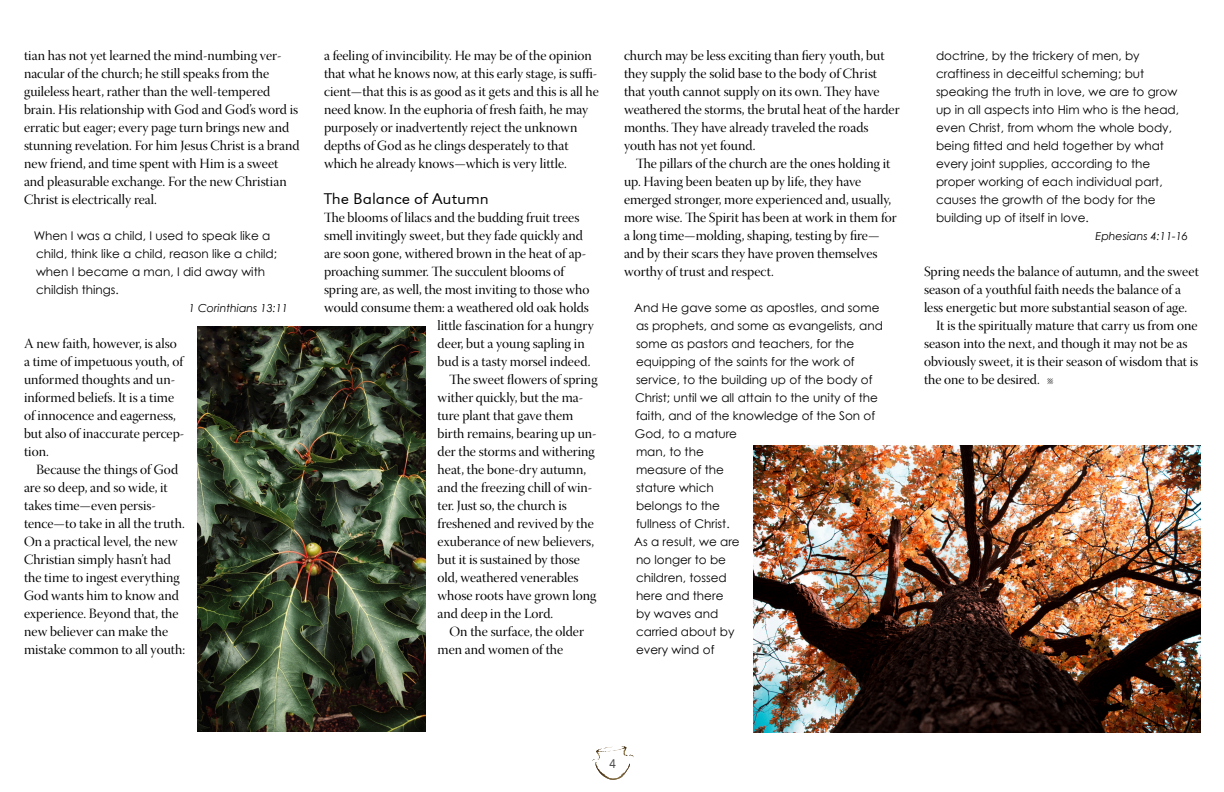
<style>
.page{position:relative;width:1224px;height:792px;background:#fff}
.page>*{position:absolute;margin:0;border:0;box-sizing:border-box;transform-origin:0 0}
.t1{font:16px "URW Grotesk T Ligh Extr Wide";color:#000}
.t2{font:14px/18px "Warnock Pro Disp";color:#000}
.t3{font:13px "URW Grotesk T Ligh";color:#4d4d4d}
.t4{font:12px/18px "Century Gothic";color:#000}
.t5{font:italic 11px "Century Gothic";color:#000}
</style>
<div class="page">
<svg style="left:592px;top:746px;width:42px;height:34px"></svg>
<img style="left:198px;top:327px;width:228px;height:405px">
<img style="left:753px;top:446px;width:447px;height:286px">
<p class="t2" style="left:24px;top:48px;width:277px">tian has not yet learned the mind-numbing ver&shy;nacular of the church; he still speaks from the guileless heart, rather than the well-tempered brain. His relationship with God and God’s word is erratic but eager; every page turn brings new and stunning revelation. For him Jesus Christ is a brand new friend, and time spent with Him is a sweet and pleasurable exchange. For the new Christian Christ is electrically real.</p>
<p class="t4" style="left:34px;top:228px;width:245px">When I was a child, I used to speak like a child, think like a child, reason like a child; when I became a man, I did away with childish things.</p>
<p class="t5" style="left:189px;top:304px;width:101px">1 Corinthians 13:11</p>
<p class="t2" style="left:24px;top:336px;width:162px">A new faith, however, is also a time of impetuous youth, of unformed thoughts and un&shy;informed beliefs. It is a time of innocence and eagerness, but also of inaccurate percep&shy;tion.</p>
<p class="t2" style="left:24px;top:462px;width:163px;text-indent:12px">Because the things of God are so deep, and so wide, it takes time—even persis&shy;tence—to take in all the truth.<br>On a practical level, the new<br>Christian simply hasn’t had the time to ingest everything<br>God wants him to know and experience. Beyond that, the new believer can make the mistake common to all youth:</p>
<p class="t2" style="left:324px;top:48px;width:276px">a feeling of invincibility. He may be of the opinion that what he knows now, at this early stage, is suffi&shy;cient—that this is as good as it gets and this is all he need know. In the euphoria of fresh faith, he may purposely or inadvertently reject the unknown depths of God as he clings desperately to that which he already knows—which is very little.</p>
<p class="t1" style="left:324px;top:192px;width:166px">The Balance of Autumn</p>
<p class="t2" style="left:324px;top:210px;width:257px">The blooms of lilacs and the budding fruit trees</p>
<p class="t2" style="left:324px;top:228px;width:261px">smell invitingly sweet, but they fade quickly and</p>
<p class="t2" style="left:324px;top:246px;width:264px">are soon gone, withered brown in the heat of ap-</p>
<p class="t2" style="left:324px;top:264px;width:242px">proaching summer. The succulent blooms of</p>
<p class="t2" style="left:324px;top:282px;width:267px">spring are, as well, the most inviting to those who</p>
<p class="t2" style="left:324px;top:300px;width:266px">would consume them: a weathered old oak holds</p>
<p class="t2" style="left:438px;top:318px;width:158px">little fascination for a hungry</p>
<p class="t2" style="left:438px;top:336px;width:149px">deer, but a young sapling in</p>
<p class="t2" style="left:438px;top:354px;width:154px">bud is a tasty morsel indeed.</p>
<p class="t2" style="left:450px;top:372px;width:150px">The sweet flowers of spring</p>
<p class="t2" style="left:438px;top:390px;width:147px">wither quickly, but the ma-</p>
<p class="t2" style="left:438px;top:408px;width:137px">ture plant that gave them</p>
<p class="t2" style="left:438px;top:426px;width:161px">birth remains, bearing up un-</p>
<p class="t2" style="left:438px;top:444px;width:159px">der the storms and withering</p>
<p class="t2" style="left:438px;top:462px;width:150px">heat, the bone-dry autumn,</p>
<p class="t2" style="left:438px;top:480px;width:156px">and the freezing chill of win-</p>
<p class="t2" style="left:438px;top:498px;width:131px">ter. Just so, the church is</p>
<p class="t2" style="left:438px;top:516px;width:158px">freshened and revived by the</p>
<p class="t2" style="left:438px;top:534px;width:158px">exuberance of new believers,</p>
<p class="t2" style="left:438px;top:552px;width:144px">but it is sustained by those</p>
<p class="t2" style="left:438px;top:570px;width:142px">old, weathered venerables</p>
<p class="t2" style="left:438px;top:588px;width:160px">whose roots have grown long</p>
<p class="t2" style="left:438px;top:606px;width:117px">and deep in the Lord.</p>
<p class="t2" style="left:450px;top:624px;width:136px">On the surface, the older</p>
<p class="t2" style="left:438px;top:642px;width:127px">men and women of the</p>
<p class="t2" style="left:624px;top:48px;width:277px">church may be less exciting than fiery youth, but they supply the solid base to the body of Christ that youth cannot supply on its own. They have weathered the storms, the brutal heat of the harder months. They have already traveled the roads youth has not yet found.</p>
<p class="t2" style="left:624px;top:156px;width:274px;text-indent:12px">The pillars of the church are the ones holding it up. Having been beaten up by life, they have emerged stronger, more experienced and, usually, more wise. The Spirit has been at work in them for a long time—molding, shaping, testing by fire— and by their scars they have proven themselves worthy of trust and respect.</p>
<p class="t4" style="left:634px;top:300px;width:250px">And He gave some as apostles, and some as prophets, and some as evangelists, and some as pastors and teachers, for the equipping of the saints for the work of service, to the building up of the body of<br>Christ; until we all attain to the unity of the faith, and of the knowledge of the Son of<br>God, to a mature<br>man, to the<br>measure of the<br>stature which<br>belongs to the<br>fullness of Christ.<br>As a result, we are<br>no longer to be<br>children, tossed<br>here and there<br>by waves and<br>carried about by<br>every wind of</p>
<p class="t4" style="left:936px;top:48px;width:245px">doctrine, by the trickery of men, by craftiness in deceitful scheming; but speaking the truth in love, we are to grow up in all aspects into Him who is the head, even Christ, from whom the whole body, being fitted and held together by what every joint supplies, according to the proper working of each individual part, causes the growth of the body for the building up of itself in love.</p>
<p class="t5" style="left:1096px;top:232px;width:94px">Ephesians 4:11-16</p>
<p class="t2" style="left:924px;top:264px;width:277px">Spring needs the balance of autumn, and the sweet</p>
<p class="t2" style="left:924px;top:282px;width:259px">season of a youthful faith needs the balance of a</p>
<p class="t2" style="left:924px;top:300px;width:265px">less energetic but more substantial season of age.</p>
<p class="t2" style="left:936px;top:318px;width:263px">It is the spiritually mature that carry us from one</p>
<p class="t2" style="left:924px;top:336px;width:265px">season into the next, and though it may not be as</p>
<p class="t2" style="left:924px;top:354px;width:276px">obviously sweet, it is their season of wisdom that is</p>
<p class="t2" style="left:924px;top:372px;width:117px">the one to be desired.</p>
<p class="t3" style="left:609px;top:758px;width:9px">4</p>
</div>
